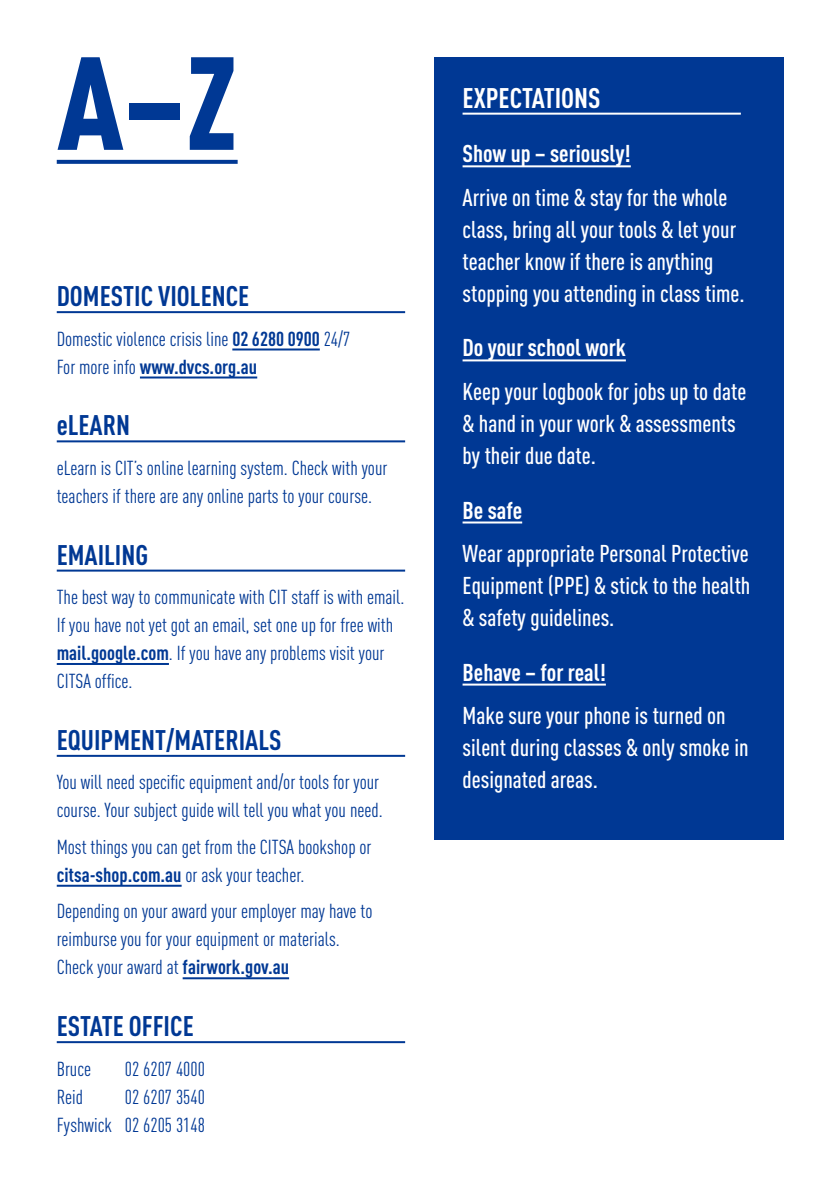
<style>
.page{position:relative;width:840px;height:1191px;background:#fff}
.page>*{position:absolute;margin:0;border:0;box-sizing:border-box;transform-origin:0 0}
.WELCOME_H1{font:900 130px "DIN Cond";color:#003894}
.A-Z_header{font:700 28px "DIN Cond";color:#003894}
.A-Z_H_pop_out{font:700 28px "DIN Cond";color:#fff}
.A-Z_Body_pop_out{font:500 24px/32px "DIN Cond";color:#fff}
.A-Z_Body_pop_out-2{font:700 24px "DIN Cond";color:#fff}
.A-Z_Body{font:20px/28px "DIN Cond";color:#003894}
.s1{font-weight:700}
</style>
<div class="page">
<div style="left:434px;top:57px;width:348px;height:782px;background:#003894"></div>
<hr style="left:462px;top:113px;width:278px;height:2px;background:#fff">
<hr style="left:462px;top:165px;width:168px;height:2px;background:#fff">
<hr style="left:462px;top:359px;width:163px;height:2px;background:#fff">
<hr style="left:462px;top:521px;width:60px;height:2px;background:#fff">
<hr style="left:462px;top:683px;width:143px;height:2px;background:#fff">
<hr style="left:57px;top:311px;width:348px;height:2px;background:#003894">
<hr style="left:232px;top:348px;width:87px;height:2px;background:#003894">
<hr style="left:140px;top:376px;width:117px;height:2px;background:#003894">
<hr style="left:57px;top:440px;width:348px;height:2px;background:#003894">
<hr style="left:57px;top:569px;width:348px;height:2px;background:#003894">
<hr style="left:57px;top:663px;width:112px;height:2px;background:#003894">
<hr style="left:57px;top:755px;width:348px;height:2px;background:#003894">
<hr style="left:57px;top:884px;width:124px;height:2px;background:#003894">
<hr style="left:182px;top:977px;width:107px;height:2px;background:#003894">
<hr style="left:57px;top:1041px;width:348px;height:2px;background:#003894">
<svg style="left:57px;top:160px;width:180px;height:4px"></svg>
<p class="WELCOME_H1" style="left:57px;top:22px;width:182px">A–Z</p>
<p class="A-Z_header" style="left:57px;top:279px;width:194px">DOMESTIC VIOLENCE</p>
<p class="A-Z_Body" style="left:57px;top:324px;width:295px">Domestic violence crisis line <span class="s1">02 6280 0900</span> 24/7<br>For more info <span class="s1">www.dvcs.org.au</span></p>
<p class="A-Z_header" style="left:57px;top:408px;width:75px">eLEARN</p>
<p class="A-Z_Body" style="left:57px;top:453px;width:332px">eLearn is CIT’s online learning system. Check with your teachers if there are any online parts to your course.</p>
<p class="A-Z_header" style="left:57px;top:537px;width:93px">EMAILING</p>
<p class="A-Z_Body" style="left:57px;top:582px;width:349px">The best way to communicate with CIT staff is with email.<br>If you have not yet got an email, set one up for free with <span class="s1">mail.google.com</span>. If you have any problems visit your CITSA office.</p>
<p class="A-Z_header" style="left:57px;top:723px;width:226px">EQUIPMENT/MATERIALS</p>
<p class="A-Z_Body" style="left:57px;top:768px;width:327px">You will need specific equipment and/or tools for your course. Your subject guide will tell you what you need.</p>
<p class="A-Z_Body" style="left:57px;top:832px;width:316px">Most things you can get from the CITSA bookshop or <span class="s1">citsa-shop.com.au</span> or ask your teacher.</p>
<p class="A-Z_Body" style="left:57px;top:897px;width:317px">Depending on your award your employer may have to reimburse you for your equipment or materials.<br>Check your award at <span class="s1">fairwork.gov.au</span></p>
<p class="A-Z_header" style="left:57px;top:1009px;width:138px">ESTATE OFFICE</p>
<p class="A-Z_Body" style="left:57px;top:1054px;width:36px">Bruce</p>
<p class="A-Z_Body" style="left:125px;top:1054px;width:81px">02 6207 4000</p>
<p class="A-Z_Body" style="left:57px;top:1082px;width:28px">Reid</p>
<p class="A-Z_Body" style="left:57px;top:1082px;width:150px;text-align:right">02 6207 3540<br>Fyshwick 02 6205 3148</p>
<p class="A-Z_H_pop_out" style="left:462px;top:81px;width:139px">EXPECTATIONS</p>
<p class="A-Z_Body_pop_out-2" style="left:462px;top:139px;width:170px">Show up – seriously!</p>
<p class="A-Z_Body_pop_out" style="left:462px;top:181px;width:283px">Arrive on time &amp; stay for the whole class, bring all your tools &amp; let your teacher know if there is anything stopping you attending in class time.</p>
<p class="A-Z_Body_pop_out-2" style="left:462px;top:333px;width:165px">Do your school work</p>
<p class="A-Z_Body_pop_out" style="left:462px;top:375px;width:285px">Keep your logbook for jobs up to date &amp; hand in your work &amp; assessments by their due date.</p>
<p class="A-Z_Body_pop_out-2" style="left:462px;top:495px;width:61px">Be safe</p>
<p class="A-Z_Body_pop_out" style="left:462px;top:537px;width:289px;text-align:justify">Wear appropriate Personal Protective Equipment (PPE) &amp; stick to the health &amp; safety guidelines.</p>
<p class="A-Z_Body_pop_out-2" style="left:462px;top:657px;width:145px">Behave – for real!</p>
<p class="A-Z_Body_pop_out" style="left:462px;top:699px;width:287px">Make sure your phone is turned on silent during classes &amp; only smoke in designated areas.</p>
</div>
